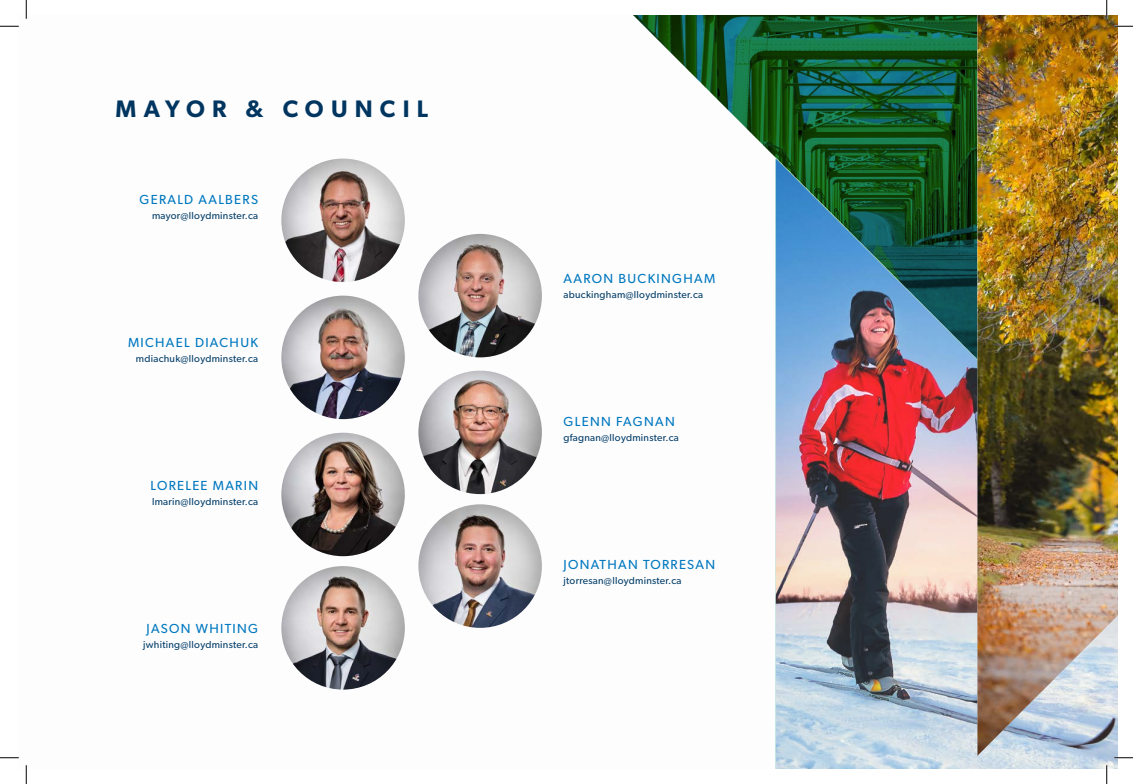
<style>
.page{position:relative;width:1133px;height:784px;background:#fff}
.page>*{position:absolute;margin:0;border:0;box-sizing:border-box;transform-origin:0 0}
.t1{font:600 23.88px "Gibson";letter-spacing:.3em;color:#003560}
.t2{font:13.12px "Gibson";letter-spacing:.1em;color:#0078bf}
.t3{font:10.12px "Gibson";letter-spacing:.025em;color:#07406a}
</style>
<div class="page">
<img style="left:418px;top:504px;width:124px;height:124px;border-radius:62px">
<img style="left:418px;top:234px;width:124px;height:123px;border-radius:62px">
<svg style="left:518px;top:317px;width:3px;height:4px"></svg>
<img style="left:281px;top:296px;width:124px;height:123px;border-radius:62px">
<img style="left:281px;top:159px;width:124px;height:123px;border-radius:62px">
<img style="left:418px;top:370px;width:124px;height:124px;border-radius:62px">
<img style="left:775px;top:359px;width:343px;height:410px">
<img style="left:633px;top:15px;width:344px;height:344px">
<img style="left:977px;top:15px;width:141px;height:740px">
<img style="left:281px;top:433px;width:124px;height:123px;border-radius:62px">
<img style="left:281px;top:566px;width:124px;height:123px;border-radius:62px">
<svg style="left:0;top:25px;width:19px;height:2px"></svg>
<svg style="left:1114px;top:25px;width:18px;height:2px"></svg>
<svg style="left:0;top:757px;width:19px;height:1px"></svg>
<svg style="left:1114px;top:757px;width:18px;height:1px"></svg>
<svg style="left:25px;top:0;width:2px;height:19px"></svg>
<svg style="left:25px;top:765px;width:2px;height:19px"></svg>
<svg style="left:1105px;top:0;width:2px;height:19px"></svg>
<svg style="left:1105px;top:765px;width:2px;height:19px"></svg>
<p class="t1" style="left:116px;top:95px;width:314px">MAYOR &amp; COUNCIL</p>
<p class="t2" style="left:140px;top:192px;width:120px">GERALD AALBERS</p>
<p class="t3" style="left:152px;top:209px;width:108px">mayor@lloydminster.ca</p>
<p class="t2" style="left:128px;top:335px;width:132px">MICHAEL DIACHUK</p>
<p class="t3" style="left:136px;top:352px;width:124px">mdiachuk@lloydminster.ca</p>
<p class="t2" style="left:151px;top:478px;width:109px">LORELEE MARIN</p>
<p class="t3" style="left:152px;top:495px;width:108px">lmarin@lloydminster.ca</p>
<p class="t2" style="left:147px;top:621px;width:113px">JASON WHITING</p>
<p class="t3" style="left:143px;top:638px;width:116px">jwhiting@lloydminster.ca</p>
<p class="t2" style="left:563px;top:270px;width:153px">AARON BUCKINGHAM</p>
<p class="t3" style="left:563px;top:288px;width:141px">abuckingham@lloydminster.ca</p>
<p class="t2" style="left:563px;top:413px;width:113px">GLENN FAGNAN</p>
<p class="t3" style="left:563px;top:431px;width:117px">gfagnan@lloydminster.ca</p>
<p class="t2" style="left:563px;top:556px;width:153px">JONATHAN TORRESAN</p>
<p class="t3" style="left:563px;top:574px;width:119px">jtorresan@lloydminster.ca</p>
</div>
